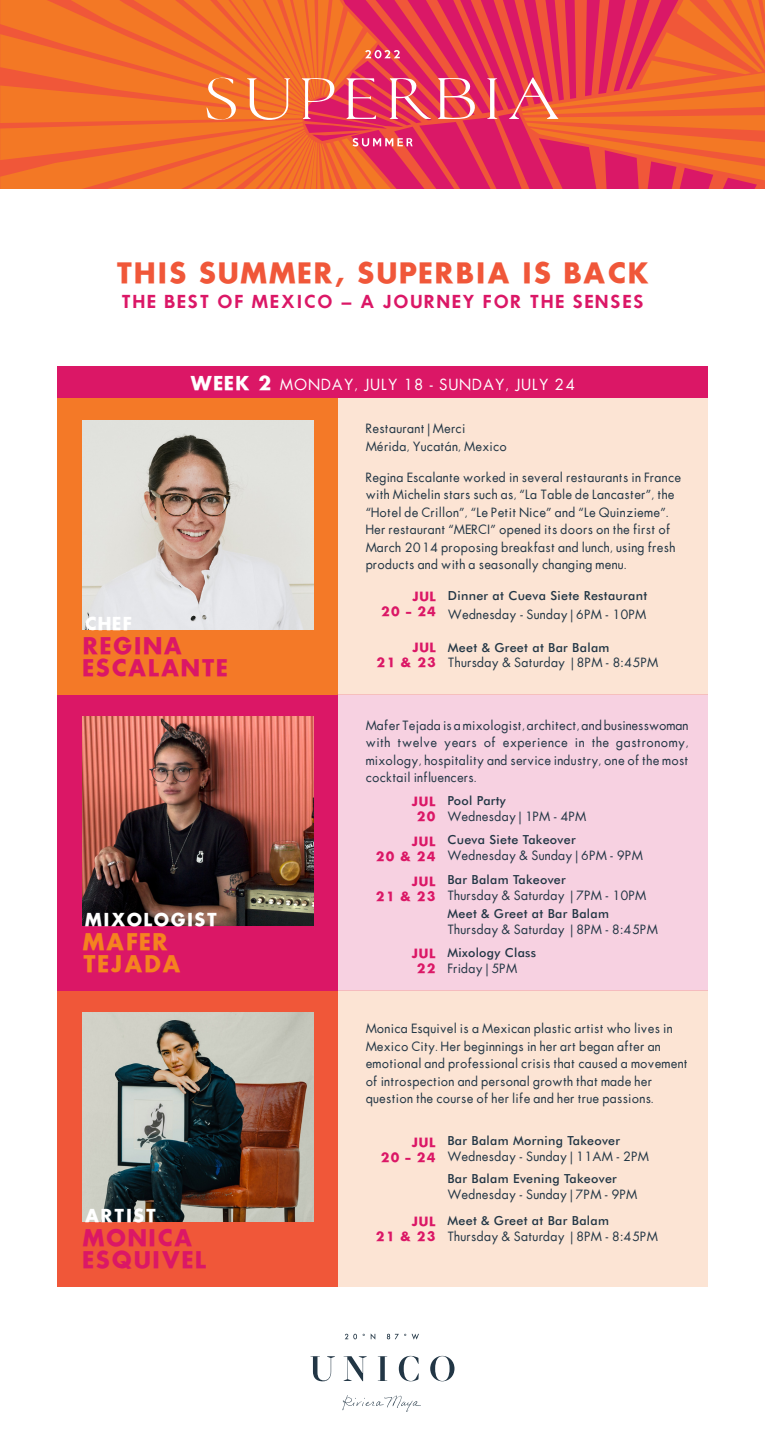
<style>
.page{position:relative;width:765px;height:1440px;background:#fff}
.page>*{position:absolute;margin:0;border:0;box-sizing:border-box;transform-origin:0 0}
.t1{font:27.5px "Futura ICG Bold";letter-spacing:.05em;color:#f05739}
.t2{font:22.5px "Futura ICG Bold";letter-spacing:.05em;color:#db1766}
.t3{font:22.5px "Futura ICG Bold";letter-spacing:.05em;color:#f58220}
.t4{font:17.5px "Futura ICG Demi";letter-spacing:.1em;color:#db1766}
.t5{font:17.5px "Futura ICG Bold";letter-spacing:.05em;color:#fff}
.t6{font:15px "Futura ICG Book";letter-spacing:.08em;color:#fff}
.t7{font:12.5px/17.5px "Futura ICG Book";letter-spacing:.025em;color:#223645}
.t8{font:500 12.5px "Futura BT";letter-spacing:.025em;color:#223645}
.t9{font:12.5px/15px "Futura ICG Bold";letter-spacing:.05em;color:#db1766;text-align:right}
.s1{font-family:"Futura ICG Bold";font-size:18.75px}
</style>
<div class="page">
<div style="left:338px;top:990px;width:370px;height:296px;background:#fce4d4"></div>
<div style="left:57px;top:990px;width:281px;height:296px;background:#f05739"></div>
<div style="left:57px;top:694px;width:281px;height:296px;background:#db1766"></div>
<div style="left:57px;top:398px;width:281px;height:296px;background:#f47927"></div>
<div style="left:57px;top:367px;width:651px;height:31px;background:#db1766"></div>
<img style="left:82px;top:1013px;width:232px;height:209px">
<img style="left:82px;top:717px;width:232px;height:209px">
<img style="left:82px;top:421px;width:231px;height:209px">
<svg style="left:0;top:0;width:765px;height:189px;background:#ec5b3e"></svg>
<div style="left:338px;top:694px;width:370px;height:296px;background:#f7d1e1"></div>
<div style="left:338px;top:398px;width:370px;height:296px;background:#fce4d4"></div>
<svg style="left:311px;top:1356px;width:24px;height:25px"></svg>
<svg style="left:344px;top:1356px;width:23px;height:25px"></svg>
<svg style="left:378px;top:1356px;width:9px;height:25px"></svg>
<svg style="left:399px;top:1356px;width:20px;height:25px"></svg>
<svg style="left:430px;top:1356px;width:25px;height:25px"></svg>
<svg style="left:345px;top:1334px;width:12px;height:5px"></svg>
<svg style="left:371px;top:1333px;width:4px;height:7px"></svg>
<svg style="left:387px;top:1334px;width:19px;height:5px"></svg>
<svg style="left:412px;top:1334px;width:7px;height:6px"></svg>
<svg style="left:343px;top:1395px;width:78px;height:17px"></svg>
<p class="t1" style="left:116px;top:253px;width:535px">THIS SUMMER, SUPERBIA IS BACK</p>
<p class="t4" style="left:121px;top:290px;width:523px">THE BEST OF MEXICO – A JOURNEY FOR THE SENSES</p>
<p class="t6" style="left:190px;top:375px;width:386px"><span class="s1">WEEK 2</span> MONDAY, JULY 18 - SUNDAY, JULY 24</p>
<p class="t7" style="left:366px;top:420px;width:101px">Restaurant | Merci</p>
<p class="t7" style="left:366px;top:437px;width:143px">Mérida, Yucatán, Mexico</p>
<p class="t5" style="left:85px;top:611px;width:48px">CHEF</p>
<p class="t2" style="left:82px;top:630px;width:101px">REGINA</p>
<p class="t2" style="left:82px;top:652px;width:147px">ESCALANTE</p>
<p class="t5" style="left:85px;top:907px;width:134px">MIXOLOGIST</p>
<p class="t3" style="left:82px;top:926px;width:87px">MAFER</p>
<p class="t3" style="left:82px;top:948px;width:100px">TEJADA</p>
<p class="t5" style="left:85px;top:1203px;width:73px">ARTIST</p>
<p class="t2" style="left:82px;top:1222px;width:112px">MONICA</p>
<p class="t2" style="left:82px;top:1244px;width:126px">ESQUIVEL</p>
<p class="t7" style="left:366px;top:468px;width:317px">Regina Escalante worked in several restaurants in France with Michelin stars such as, “La Table de Lancaster”, the “Hotel de Crillon”, “Le Petit Nice” and “Le Quinzieme”.<br>Her restaurant “MERCI” opened its doors on the first of March 2014 proposing breakfast and lunch, using fresh products and with a seasonally changing menu.</p>
<p class="t9" style="left:381px;top:588px;width:57px">JUL<br>20 - 24</p>
<p class="t9" style="left:376px;top:640px;width:62px">JUL<br>21 &amp; 23</p>
<p class="t8" style="left:448px;top:588px;width:201px">Dinner at Cueva Siete Restaurant</p>
<p class="t7" style="left:448px;top:606px;width:200px">Wednesday - Sunday | 6PM - 10PM</p>
<p class="t8" style="left:448px;top:639px;width:163px">Meet &amp; Greet at Bar Balam</p>
<p class="t7" style="left:448px;top:654px;width:212px">Thursday &amp; Saturday | 8PM - 8:45PM</p>
<p class="t7" style="left:366px;top:716px;width:324px;text-align:justify">Mafer Tejada is a mixologist, architect, and businesswoman with twelve years of experience in the gastronomy, mixology, hospitality and service industry, one of the most cocktail influencers.</p>
<p class="t9" style="left:412px;top:794px;width:26px;text-align:center">JUL<br>20</p>
<p class="t9" style="left:376px;top:834px;width:62px">JUL<br>20 &amp; 24</p>
<p class="t9" style="left:376px;top:874px;width:62px">JUL<br>21 &amp; 23</p>
<p class="t9" style="left:412px;top:945px;width:26px;text-align:center">JUL<br>22</p>
<p class="t8" style="left:447px;top:793px;width:60px">Pool Party</p>
<p class="t7" style="left:447px;top:807px;width:140px">Wednesday | 1PM - 4PM</p>
<p class="t8" style="left:447px;top:832px;width:130px">Cueva Siete Takeover</p>
<p class="t7" style="left:447px;top:847px;width:197px">Wednesday &amp; Sunday | 6PM - 9PM</p>
<p class="t8" style="left:447px;top:872px;width:120px">Bar Balam Takeover</p>
<p class="t7" style="left:447px;top:887px;width:200px">Thursday &amp; Saturday | 7PM - 10PM</p>
<p class="t8" style="left:447px;top:906px;width:163px">Meet &amp; Greet at Bar Balam</p>
<p class="t7" style="left:447px;top:921px;width:212px">Thursday &amp; Saturday | 8PM - 8:45PM</p>
<p class="t8" style="left:447px;top:945px;width:90px">Mixology Class</p>
<p class="t7" style="left:447px;top:960px;width:71px">Friday | 5PM</p>
<p class="t7" style="left:366px;top:1020px;width:324px">Monica Esquivel is a Mexican plastic artist who lives in Mexico City. Her beginnings in her art began after an emotional and professional crisis that caused a movement of introspection and personal growth that made her question the course of her life and her true passions.</p>
<p class="t9" style="left:380px;top:1134px;width:57px">JUL<br>20 - 24</p>
<p class="t9" style="left:376px;top:1214px;width:62px">JUL<br>21 &amp; 23</p>
<p class="t8" style="left:447px;top:1133px;width:174px">Bar Balam Morning Takeover</p>
<p class="t7" style="left:447px;top:1147px;width:203px">Wednesday - Sunday | 11AM - 2PM</p>
<p class="t8" style="left:447px;top:1171px;width:171px">Bar Balam Evening Takeover</p>
<p class="t7" style="left:447px;top:1186px;width:191px">Wednesday - Sunday | 7PM - 9PM</p>
<p class="t8" style="left:447px;top:1213px;width:163px">Meet &amp; Greet at Bar Balam</p>
<p class="t7" style="left:447px;top:1227px;width:212px">Thursday &amp; Saturday | 8PM - 8:45PM</p>
</div>
